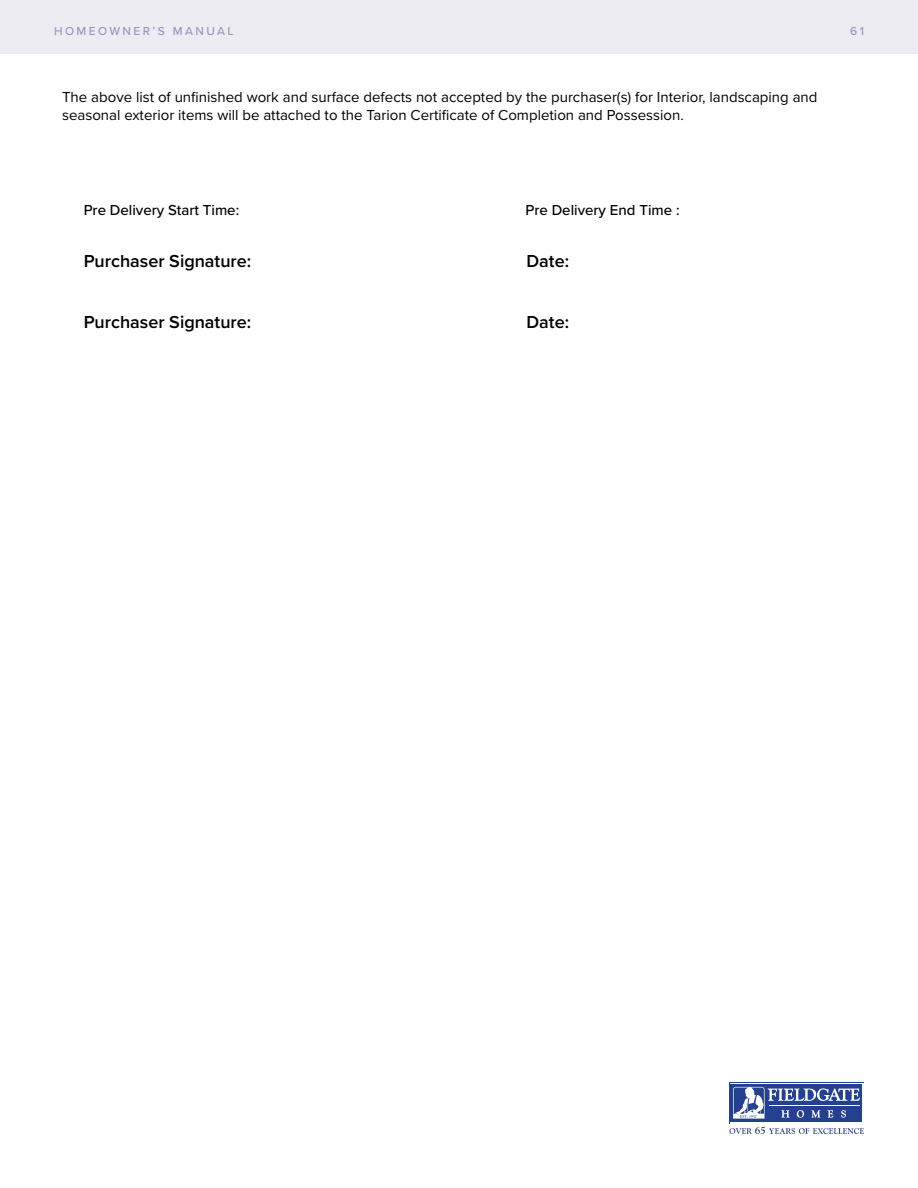
<style>
.page{position:relative;width:918px;height:1188px;background:#fff}
.page>*{position:absolute;margin:0;border:0;box-sizing:border-box;transform-origin:0 0}
.t1{font:600 18px "Proxima Nova";color:#000}
.t2{font:15px/18px "Proxima Nova";color:#000}
.t3{font:500 15px "Proxima Nova";color:#000}
.t4{font:500 12px "Proxima Nova";letter-spacing:.2em;color:#9896bc}
</style>
<div class="page">
<div style="left:0;top:0;width:918px;height:54px;background:#edecf3"></div>
<svg style="left:729px;top:1127px;width:135px;height:7px"></svg>
<svg style="left:729px;top:1082px;width:135px;height:42px"></svg>
<div style="left:730px;top:1083px;width:133px;height:40px;background:#fff"></div>
<div style="left:731px;top:1084px;width:131px;height:38px;background:#24408f"></div>
<svg style="left:733px;top:1087px;width:127px;height:32px"></svg>
<p class="t4" style="left:54px;top:22px;width:181px">HOMEOWNER’S MANUAL</p>
<p class="t4" style="left:850px;top:22px;width:15px">61</p>
<p class="t2" style="left:62px;top:87px;width:757px">The above list of unfinished work and surface defects not accepted by the purchaser(s) for Interior, landscaping and seasonal exterior items will be attached to the Tarion Certificate of Completion and Possession.</p>
<p class="t3" style="left:84px;top:198px;width:157px">Pre Delivery Start Time:</p>
<p class="t3" style="left:525px;top:198px;width:156px">Pre Delivery End Time :</p>
<p class="t1" style="left:84px;top:248px;width:169px">Purchaser Signature:</p>
<p class="t1" style="left:526px;top:248px;width:44px">Date:</p>
<p class="t1" style="left:84px;top:309px;width:169px">Purchaser Signature:</p>
<p class="t1" style="left:526px;top:309px;width:44px">Date:</p>
</div>
